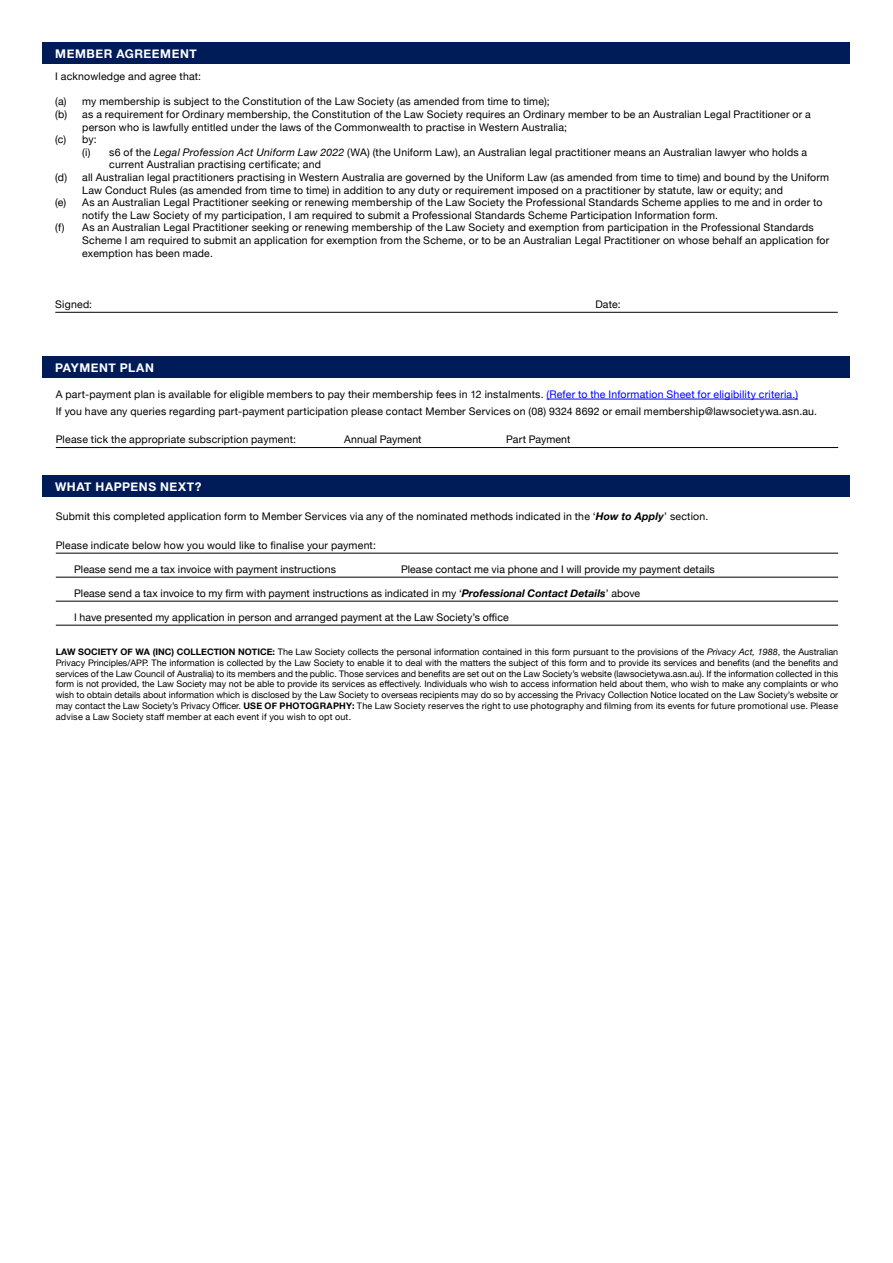
<style>
.page{position:relative;width:893px;height:1263px;background:#fff}
.page>*{position:absolute;margin:0;border:0;box-sizing:border-box;transform-origin:0 0}
.t1{font:700 12px "Helvetica Neue";letter-spacing:.045em;color:#fff}
.t2{font:10.5px/16.8px "Helvetica Neue";letter-spacing:.02em;color:#000}
.t3{font:9px/10.8px "Helvetica Neue";letter-spacing:.025em;color:#000;text-align:justify}
.s1{font-style:italic}
.s2{color:#00f}
.s3{font-weight:700;font-style:italic}
.s4{font-weight:700}
</style>
<div class="page">
<div style="left:43px;top:43px;width:807px;height:21px;background:#001c58"></div>
<hr style="left:55px;top:312px;width:783px;height:1px;background:#000">
<div style="left:42px;top:476px;width:808px;height:21px;background:#001c58"></div>
<hr style="left:56px;top:553px;width:782px;height:1px;background:#000">
<hr style="left:56px;top:577px;width:782px;height:1px;background:#000">
<hr style="left:56px;top:601px;width:782px;height:1px;background:#000">
<hr style="left:56px;top:625px;width:782px;height:1px;background:#000">
<div style="left:42px;top:356px;width:808px;height:22px;background:#001c58"></div>
<hr style="left:546px;top:399px;width:252px;height:1px;background:#00f">
<hr style="left:56px;top:447px;width:782px;height:1px;background:#000">
<p class="t1" style="left:55px;top:45px;width:143px">MEMBER AGREEMENT</p>
<p class="t2" style="left:55px;top:69px;width:147px">I acknowledge and agree that:</p>
<p class="t2" style="left:55px;top:94px;width:496px">(a) my membership is subject to the Constitution of the Law Society (as amended from time to time);</p>
<p class="t2" style="left:55px;top:106px;width:757px">(b) as a requirement for Ordinary membership, the Constitution of the Law Society requires an Ordinary member to be an Australian Legal Practitioner or a</p>
<p class="t2" style="left:82px;top:119px;width:486px">person who is lawfully entitled under the laws of the Commonwealth to practise in Western Australia;</p>
<p class="t2" style="left:55px;top:132px;width:43px">(c) by:</p>
<p class="t2" style="left:82px;top:144px;width:726px">(i) s6 of the <span class="s1">Legal Profession Act Uniform Law 2022</span> (WA) (the Uniform Law), an Australian legal practitioner means an Australian lawyer who holds a</p>
<p class="t2" style="left:109px;top:157px;width:213px">current Australian practising certificate; and</p>
<p class="t2" style="left:55px;top:169px;width:775px">(d) all Australian legal practitioners practising in Western Australia are governed by the Uniform Law (as amended from time to time) and bound by the Uniform</p>
<p class="t2" style="left:82px;top:182px;width:702px">Law Conduct Rules (as amended from time to time) in addition to any duty or requirement imposed on a practitioner by statute, law or equity; and</p>
<p class="t2" style="left:55px;top:195px;width:769px">(e) As an Australian Legal Practitioner seeking or renewing membership of the Law Society the Professional Standards Scheme applies to me and in order to</p>
<p class="t2" style="left:82px;top:207px;width:637px">notify the Law Society of my participation, I am required to submit a Professional Standards Scheme Participation Information form.</p>
<p class="t2" style="left:55px;top:220px;width:760px">(f) As an Australian Legal Practitioner seeking or renewing membership of the Law Society and exemption from participation in the Professional Standards</p>
<p class="t2" style="left:82px;top:232px;width:749px">Scheme I am required to submit an application for exemption from the Scheme, or to be an Australian Legal Practitioner on whose behalf an application for</p>
<p class="t2" style="left:82px;top:245px;width:132px">exemption has been made.</p>
<p class="t2" style="left:55px;top:296px;width:38px">Signed:</p>
<p class="t2" style="left:595px;top:296px;width:27px">Date:</p>
<p class="t1" style="left:55px;top:359px;width:100px">PAYMENT PLAN</p>
<p class="t2" style="left:56px;top:386px;width:763px">A part-payment plan is available for eligible members to pay their membership fees in 12 instalments. <span class="s2">(Refer to the Information Sheet for eligibility criteria.)<br></span>If you have any queries regarding part-payment participation please contact Member Services on (08) 9324 8692 or email membership@lawsocietywa.asn.au.</p>
<p class="t2" style="left:56px;top:432px;width:242px">Please tick the appropriate subscription payment:</p>
<p class="t2" style="left:344px;top:432px;width:79px">Annual Payment</p>
<p class="t2" style="left:506px;top:432px;width:66px">Part Payment</p>
<p class="t1" style="left:55px;top:478px;width:148px">WHAT HAPPENS NEXT?</p>
<p class="t2" style="left:56px;top:509px;width:654px">Submit this completed application form to Member Services via any of the nominated methods indicated in the ‘<span class="s3">How to Apply</span>’ section.</p>
<p class="t2" style="left:56px;top:537px;width:322px">Please indicate below how you would like to finalise your payment:</p>
<p class="t2" style="left:74px;top:561px;width:263px">Please send me a tax invoice with payment instructions</p>
<p class="t2" style="left:401px;top:561px;width:315px">Please contact me via phone and I will provide my payment details</p>
<p class="t2" style="left:74px;top:585px;width:567px">Please send a tax invoice to my firm with payment instructions as indicated in my ‘<span class="s3">Professional Contact Details</span>’ above</p>
<p class="t2" style="left:74px;top:609px;width:436px">I have presented my application in person and arranged payment at the Law Society’s office</p>
<p class="t3" style="left:56px;top:647px;width:784px"><span class="s4">LAW SOCIETY OF WA (INC) COLLECTION NOTICE:</span> The Law Society collects the personal information contained in this form pursuant to the provisions of the <span class="s1">Privacy Act, 1988</span>, the Australian Privacy Principles/APP. The information is collected by the Law Society to enable it to deal with the matters the subject of this form and to provide its services and benefits (and the benefits and services of the Law Council of Australia) to its members and the public. Those services and benefits are set out on the Law Society’s website (lawsocietywa.asn.au). If the information collected in this form is not provided, the Law Society may not be able to provide its services as effectively. Individuals who wish to access information held about them, who wish to make any complaints or who wish to obtain details about information which is disclosed by the Law Society to overseas recipients may do so by accessing the Privacy Collection Notice located on the Law Society’s website or may contact the Law Society’s Privacy Officer. <span class="s4">USE OF PHOTOGRAPHY:</span> The Law Society reserves the right to use photography and filming from its events for future promotional use. Please advise a Law Society staff member at each event if you wish to opt out.</p>
</div>
